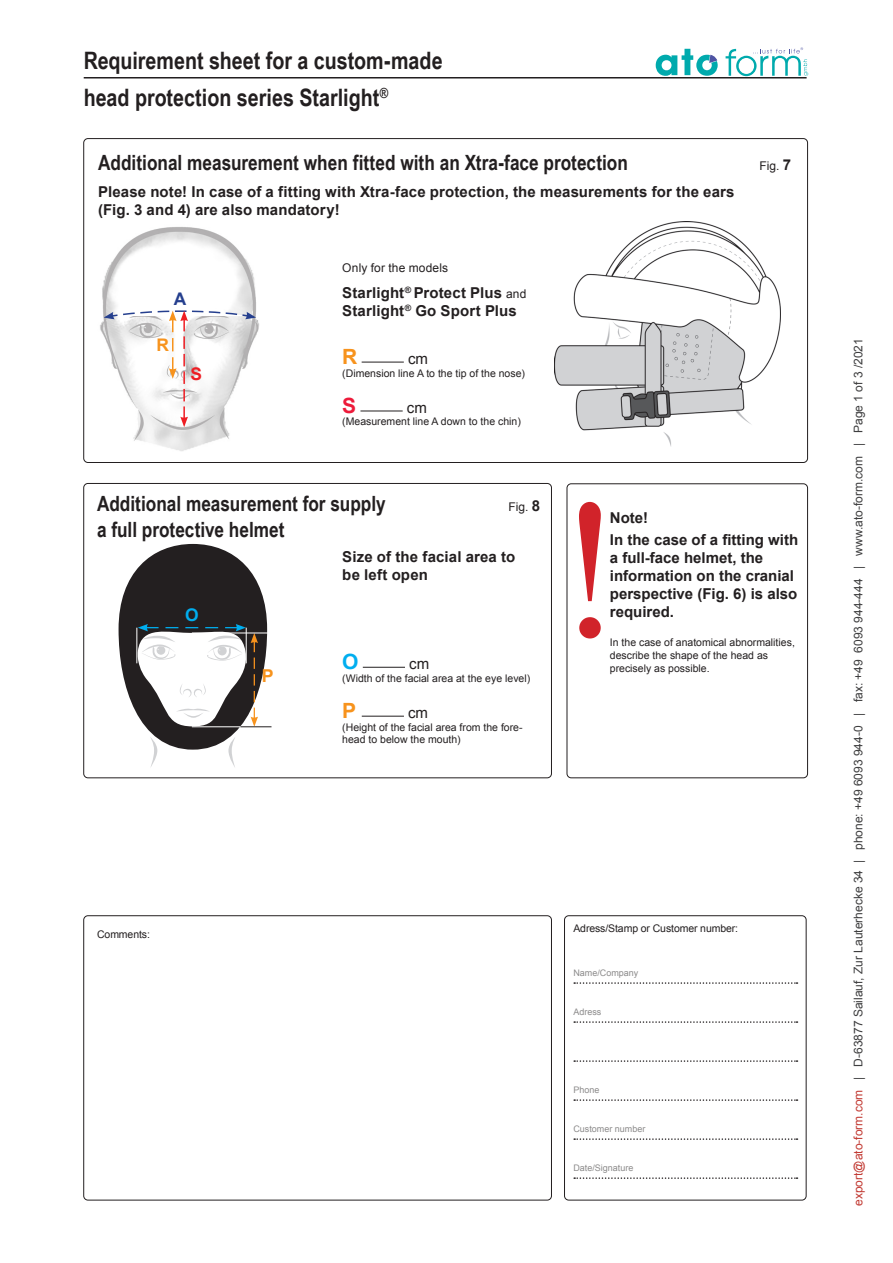
<style>
.page{position:relative;width:893px;height:1263px;background:#fff}
.page>*{position:absolute;margin:0;border:0;box-sizing:border-box;transform-origin:0 0}
.H2_links{font:700 24px "Arial Narrow";color:#231f20}
.ÜS_linke_Seite_ohne{font:700 21px "Arial Narrow";color:#231f20}
.t1{font:700 21px "Arial";color:#f7931d}
.t2{font:700 21px "Arial";color:#ed1a3a}
.t3{font:700 21px "Arial";color:#00aeef}
.t4{font:700 17.7px "Arial";color:#f7931d}
.t5{font:700 17.4px "Arial";color:#253f8e}
.t6{font:700 17.4px "Arial";color:#f7931d}
.t7{font:700 17.4px "Arial";color:#ee1d23}
.t8{font:700 17.4px "Arial";color:#00aeef}
.ÜS_linke_Seite_ohne-2{font:700 15px/18px "Arial";letter-spacing:.01em;color:#231f20}
.Neu_Bestellnummern{font:700 15px/18px "Arial";color:#231f20}
.t9{font:15px "Arial";color:#231f20}
.t10{font:12px "Arial";color:#3e3e3f}
.ÜS_linke_Seite_ohne-3{font:12px "Arial";letter-spacing:.01em;color:#231f20}
.Neu_Bestellnummern-2{font:10.5px/12.6px "Arial";color:#231f20}
.Neu_Bestellnummern-3{font:9px "Arial";color:#8c8b8b}
.s1{font-weight:700;font-size:15px}
.s2{font-weight:400;font-size:12px}
.s3{color:#c23b34}
</style>
<div class="page">
<img style="left:100px;top:227px;width:159px;height:224px">
<svg style="left:104px;top:310px;width:152px;height:117px"></svg>
<img style="left:555px;top:221px;width:225px;height:226px">
<div style="left:83px;top:483px;width:469px;height:295px;border:1px solid #231f20;border-radius:4px"></div>
<svg style="left:119px;top:544px;width:148px;height:223px"></svg>
<hr style="left:192px;top:633px;width:79px;height:1px;background:#fff">
<hr style="left:192px;top:726px;width:79px;height:1px;background:#fff">
<hr style="left:240px;top:726px;width:31px;height:1px;background:#231f20">
<svg style="left:656px;top:49px;width:62px;height:27px"></svg>
<svg style="left:726px;top:47px;width:82px;height:29px"></svg>
<hr style="left:84px;top:77px;width:723px;height:2px;background:#231f20">
<hr style="left:362px;top:362px;width:42px;height:1px;background:#231f20">
<hr style="left:360px;top:411px;width:43px;height:1px;background:#231f20">
<hr style="left:363px;top:667px;width:42px;height:1px;background:#231f20">
<hr style="left:362px;top:716px;width:42px;height:1px;background:#231f20">
<div style="left:567px;top:483px;width:241px;height:295px;border:1px solid #231f20;border-radius:4px"></div>
<svg style="left:579px;top:502px;width:22px;height:136px"></svg>
<svg style="left:574px;top:982px;width:223px;height:2px"></svg>
<svg style="left:574px;top:1021px;width:223px;height:2px"></svg>
<svg style="left:574px;top:1060px;width:223px;height:2px"></svg>
<svg style="left:574px;top:1099px;width:223px;height:2px"></svg>
<svg style="left:574px;top:1138px;width:223px;height:2px"></svg>
<svg style="left:574px;top:1177px;width:223px;height:2px"></svg>
<div style="left:564px;top:915px;width:242px;height:285px;border:1px solid #231f20;border-radius:4px"></div>
<div style="left:83px;top:915px;width:469px;height:285px;border:1px solid #231f20;border-radius:4px"></div>
<p class="H2_links" style="left:84px;top:42px;width:360px">Requirement sheet for a custom-made</p>
<p class="H2_links" style="left:84px;top:79px;width:306px">head protection series Starlight<sup>®</sup></p>
<p class="ÜS_linke_Seite_ohne" style="left:98px;top:147px;width:531px">Additional measurement when fitted with an Xtra-face protection</p>
<p class="ÜS_linke_Seite_ohne-3" style="left:760px;top:158px;width:33px">Fig. <span class="s1">7</span></p>
<p class="ÜS_linke_Seite_ohne-2" style="left:98px;top:183px;width:638px">Please note! In case of a fitting with Xtra-face protection, the measurements for the ears (Fig. 3 and 4) are also mandatory!</p>
<h3 class="t5" style="left:174px;top:287px;width:14px">A</h3>
<p class="t6" style="left:156px;top:334px;width:14px">R</p>
<p class="t7" style="left:191px;top:362px;width:13px">S</p>
<p class="ÜS_linke_Seite_ohne-3" style="left:342px;top:260px;width:107px">Only for the models</p>
<p class="ÜS_linke_Seite_ohne-2" style="left:342px;top:284px;width:186px">Starlight<sup>®</sup> Protect Plus <span class="s2">and<br></span>Starlight<sup>®</sup> Go Sport Plus</p>
<p class="t1" style="left:342px;top:343px;width:17px">R</p>
<p class="t9" style="left:408px;top:349px;width:21px">cm</p>
<p class="Neu_Bestellnummern-2" style="left:342px;top:367px;width:184px">(Dimension line A to the tip of the nose)</p>
<p class="t2" style="left:342px;top:392px;width:16px">S</p>
<p class="t9" style="left:407px;top:398px;width:21px">cm</p>
<p class="Neu_Bestellnummern-2" style="left:342px;top:416px;width:180px">(Measurement line A down to the chin)</p>
<p class="ÜS_linke_Seite_ohne" style="left:97px;top:488px;width:290px">Additional measurement for supply</p>
<p class="ÜS_linke_Seite_ohne-3" style="left:508px;top:499px;width:33px">Fig. <span class="s1">8</span></p>
<p class="ÜS_linke_Seite_ohne" style="left:97px;top:513px;width:189px">a full protective helmet</p>
<p class="ÜS_linke_Seite_ohne-2" style="left:342px;top:549px;width:175px">Size of the facial area to be left open</p>
<h3 class="t8" style="left:185px;top:603px;width:15px">O</h3>
<p class="t4" style="left:262px;top:664px;width:13px">P</p>
<p class="t3" style="left:342px;top:648px;width:18px">O</p>
<p class="t9" style="left:409px;top:654px;width:21px">cm</p>
<p class="Neu_Bestellnummern-2" style="left:342px;top:672px;width:189px">(Width of the facial area at the eye level)</p>
<p class="t1" style="left:342px;top:697px;width:16px">P</p>
<p class="t9" style="left:408px;top:703px;width:21px">cm</p>
<p class="Neu_Bestellnummern-2" style="left:342px;top:721px;width:182px">(Height of the facial area from the fore&shy;head to below the mouth)</p>
<p class="Neu_Bestellnummern" style="left:610px;top:509px;width:40px">Note!</p>
<p class="Neu_Bestellnummern" style="left:610px;top:531px;width:190px">In the case of a fitting with a full-face helmet, the information on the cranial perspective (Fig. 6) is also required.</p>
<p class="Neu_Bestellnummern-2" style="left:610px;top:636px;width:186px">In the case of anatomical abnormalities, describe the shape of the head as precisely as possible.</p>
<p class="Neu_Bestellnummern-2" style="left:97px;top:928px;width:54px">Comments:</p>
<p class="Neu_Bestellnummern-2" style="left:573px;top:922px;width:166px">Adress/Stamp or Customer number:</p>
<p class="Neu_Bestellnummern-3" style="left:573px;top:966px;width:67px">Name/Company</p>
<p class="Neu_Bestellnummern-3" style="left:573px;top:1005px;width:30px">Adress</p>
<p class="Neu_Bestellnummern-3" style="left:573px;top:1083px;width:28px">Phone</p>
<p class="Neu_Bestellnummern-3" style="left:573px;top:1122px;width:74px">Customer number</p>
<p class="Neu_Bestellnummern-3" style="left:573px;top:1161px;width:62px">Date/Signature</p>
<p class="t10" style="left:850px;top:1206px;width:869px;rotate:-90deg"><span class="s3">export@ato-form.com</span> | D-63877 Sailauf, Zur Lauterhecke 34 | phone: +49 6093 944-0 | fax: +49 6093 944-444 | www.ato-form.com | Page 1 of 3 /2021</p>
</div>
